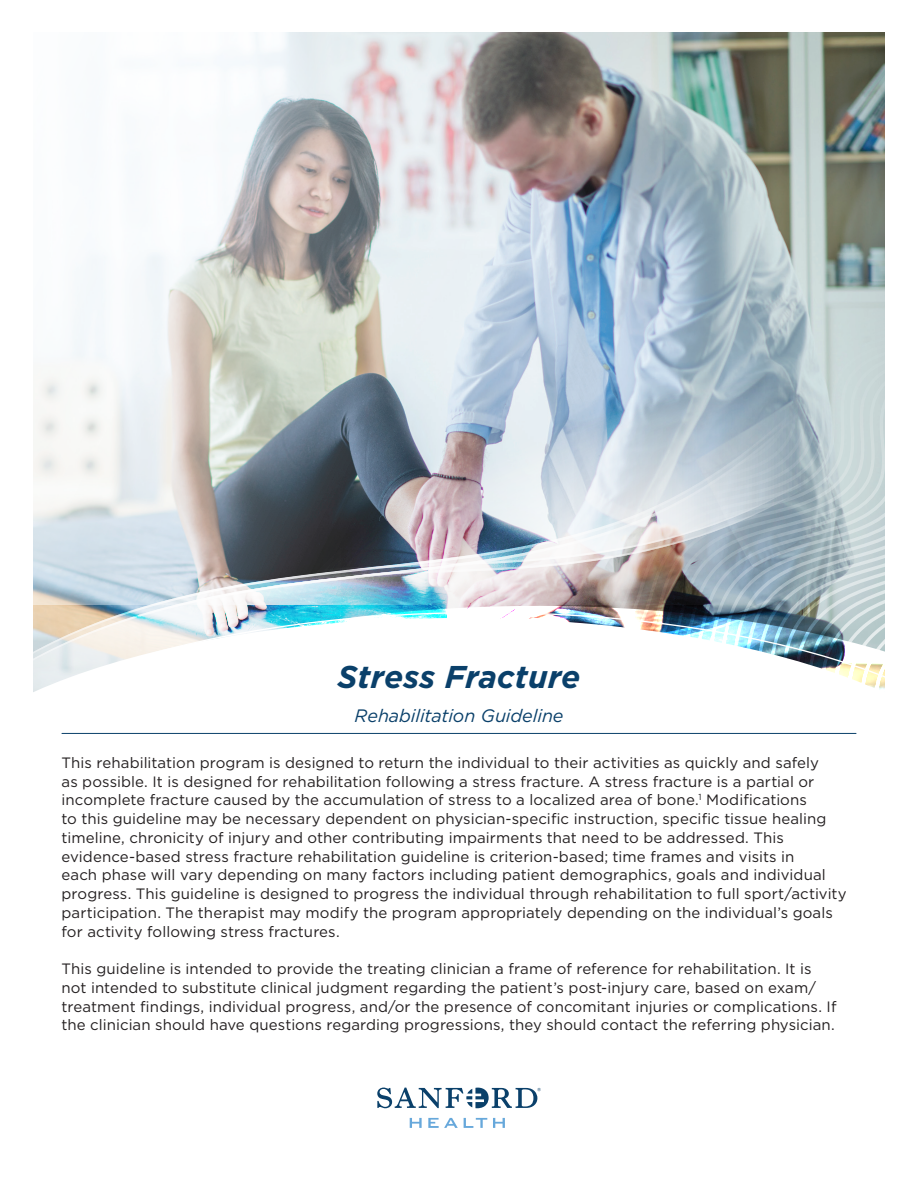
<style>
.page{position:relative;width:918px;height:1188px;background:#fff}
.page>*{position:absolute;margin:0;border:0;box-sizing:border-box;transform-origin:0 0}
.t1{font:italic 700 31.5px "Gotham";letter-spacing:.005em;color:#0a406a}
.t2{font:italic 18px "Gotham";letter-spacing:-.005em;color:#0a406a}
.t3{font:15px/18.8px "Gotham";letter-spacing:.005em;color:#231f20}
</style>
<div class="page">
<img style="left:72px;top:32px;width:812px;height:308px">
<svg style="left:804px;top:173px;width:81px;height:410px;background:#b3c0c0"></svg>
<svg style="left:687px;top:173px;width:28px;height:110px;background:#90a7b7"></svg>
<svg style="left:656px;top:173px;width:31px;height:110px;background:#a4b9cc"></svg>
<svg style="left:636px;top:173px;width:20px;height:110px;background:#a0b3c7"></svg>
<svg style="left:621px;top:173px;width:15px;height:110px;background:#b1c2d3"></svg>
<svg style="left:318px;top:173px;width:232px;height:110px;background:#c7cbd1"></svg>
<svg style="left:215px;top:283px;width:589px;height:57px;background:#bdccd4"></svg>
<svg style="left:33px;top:340px;width:771px;height:130px;background:#bcc7ce"></svg>
<img style="left:33px;top:470px;width:771px;height:136px">
<svg style="left:33px;top:618px;width:852px;height:116px"></svg>
<svg style="left:410px;top:1118px;width:12px;height:10px"></svg>
<svg style="left:428px;top:1118px;width:30px;height:10px"></svg>
<svg style="left:464px;top:1118px;width:23px;height:10px"></svg>
<svg style="left:493px;top:1118px;width:12px;height:10px"></svg>
<svg style="left:377px;top:1088px;width:164px;height:20px"></svg>
<hr style="left:62px;top:733px;width:794px;height:1px;background:#0a406a">
<h1 class="t1" style="left:338px;top:656px;width:244px">Stress Fracture</h1>
<p class="t2" style="left:354px;top:704px;width:211px">Rehabilitation Guideline</p>
<p class="t3" style="left:62px;top:753px;width:787px">This rehabilitation program is designed to return the individual to their activities as quickly and safely<br>as possible. It is designed for rehabilitation following a stress fracture. A stress fracture is a partial or incomplete fracture caused by the accumulation of stress to a localized area of bone.<sup>1</sup> Modifications<br>to this guideline may be necessary dependent on physician-specific instruction, specific tissue healing timeline, chronicity of injury and other contributing impairments that need to be addressed. This evidence-based stress fracture rehabilitation guideline is criterion-based; time frames and visits in<br>each phase will vary depending on many factors including patient demographics, goals and individual progress. This guideline is designed to progress the individual through rehabilitation to full sport/activity participation. The therapist may modify the program appropriately depending on the individual’s goals for activity following stress fractures.</p>
<p class="t3" style="left:62px;top:959px;width:776px">This guideline is intended to provide the treating clinician a frame of reference for rehabilitation. It is not intended to substitute clinical judgment regarding the patient’s post-injury care, based on exam/ treatment findings, individual progress, and/or the presence of concomitant injuries or complications. If the clinician should have questions regarding progressions, they should contact the referring physician.</p>
</div>
